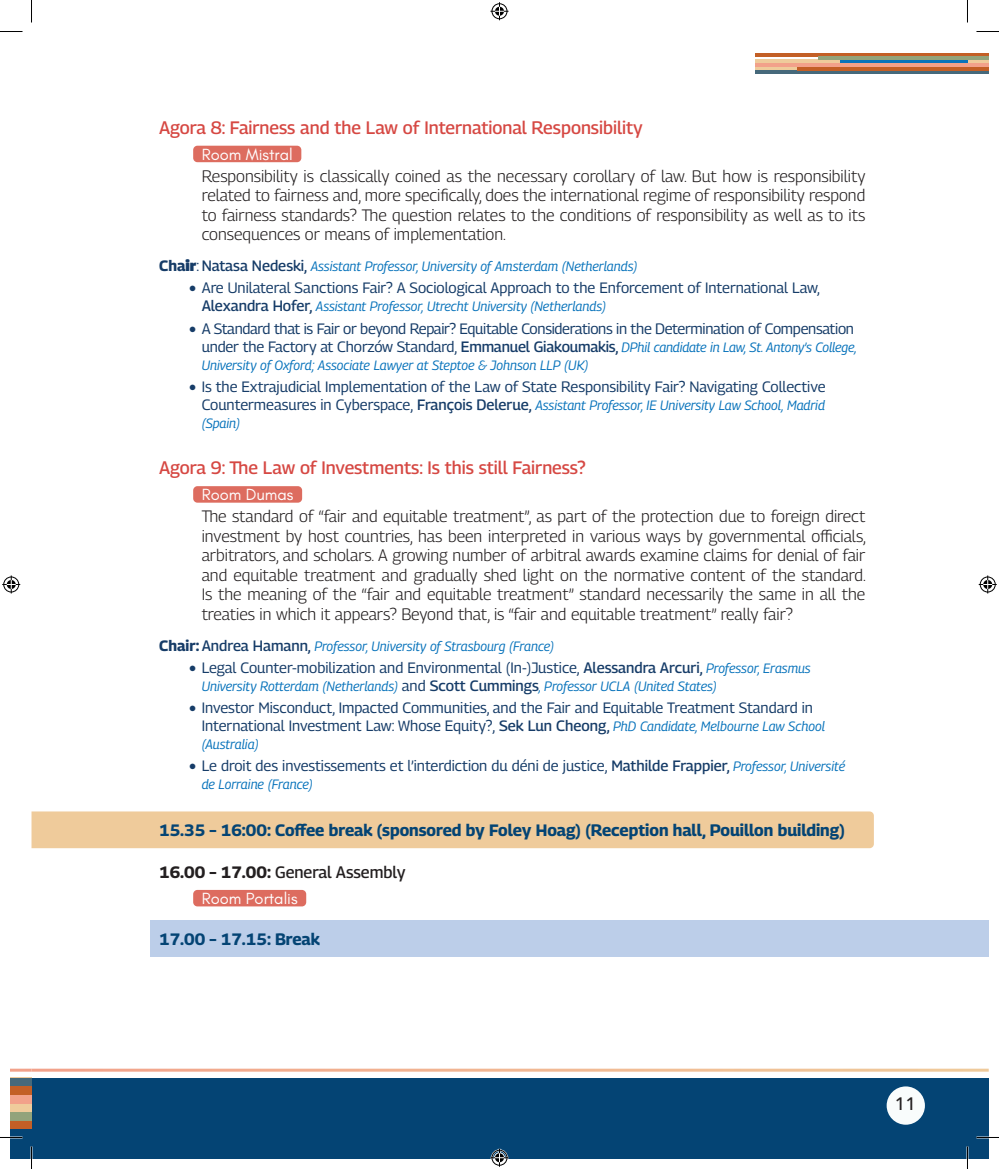
<style>
.page{position:relative;width:999px;height:1169px;background:#fff}
.page>*{position:absolute;margin:0;border:0;box-sizing:border-box;transform-origin:0 0}
.AGORA{font:500 18px "Georama";color:#d64843}
.t1{font:500 18px "Avenir Next";color:#231f20}
.description{font:300 16.5px/19.5px "Georama";color:#231f20;text-align:justify}
.Titre_2R{font:700 16.5px "Georama";color:#044474}
.ROOM{font:16.5px "Glacial Indifference";color:#fff}
.HOUR1{font:500 16.5px "Georama";color:#231f20}
.Titre_2R2{font:700 16.5px "Georama";color:#044474}
.t2{font:15px/18px "Georama";color:#163c68}
.t3{font:15px "Georama";letter-spacing:-.02em;color:#163c68}
.Chair1{font:italic 13.5px/18px "Georama";color:#0873bb}
.s1{font-weight:700;font-style:normal;font-size:15px;color:#163c68}
.s2{font-weight:900;font-style:normal;font-size:15px;color:#163c68}
.s3{font-style:normal;font-size:15px;color:#163c68}
.s4{font-weight:500;font-style:normal;font-size:15px;color:#163c68}
.s5{font-weight:500}
.s6{font-style:italic;font-size:13.5px;color:#0873bb}
.s7{font-weight:700}
</style>
<div class="page">
<div style="left:10px;top:1077px;width:22px;height:81px;background:#044474"></div>
<div style="left:32px;top:1077px;width:956px;height:81px;background:#044474"></div>
<div style="left:886px;top:1086px;width:38px;height:38px;background:#f9fcfc;border-radius:50%"></div>
<div style="left:10px;top:1120px;width:21px;height:9px;background:#c35f26"></div>
<div style="left:10px;top:1077px;width:21px;height:35px;background:#efcb9b"></div>
<div style="left:10px;top:1111px;width:21px;height:9px;background:#92a37b"></div>
<div style="left:10px;top:1077px;width:21px;height:9px;background:#46697b"></div>
<div style="left:10px;top:1086px;width:21px;height:8px;background:#c35f26"></div>
<div style="left:10px;top:1094px;width:21px;height:9px;background:#f2a18a"></div>
<hr style="left:754px;top:53px;width:234px;height:3px;background:#c35f26">
<div style="left:754px;top:60px;width:234px;height:14px;background:#efcb9b"></div>
<hr style="left:818px;top:56px;width:170px;height:4px;background:#92a37b">
<svg style="left:754px;top:70px;width:234px;height:4px"></svg>
<hr style="left:840px;top:60px;width:128px;height:3px;background:#0873bb">
<hr style="left:797px;top:67px;width:191px;height:3px;background:#c35f26">
<hr style="left:754px;top:63px;width:234px;height:4px;background:#f2a18a">
<div style="left:193px;top:146px;width:108px;height:16px;background:#dd6c5f;border-radius:4px"></div>
<div style="left:193px;top:486px;width:109px;height:16px;background:#dd6c5f;border-radius:4px"></div>
<div style="left:32px;top:811px;width:841px;height:37px;background:#efcb9b"></div>
<div style="left:193px;top:890px;width:113px;height:16px;background:#dd6c5f;border-radius:4px"></div>
<div style="left:151px;top:920px;width:837px;height:36px;background:#bccee9"></div>
<hr style="left:0;top:1136px;width:22px;height:2px;background:#fff">
<hr style="left:976px;top:1136px;width:22px;height:2px;background:#fff">
<hr style="left:966px;top:1146px;width:2px;height:23px;background:#fff">
<svg style="left:0;top:31px;width:22px;height:1px"></svg>
<svg style="left:976px;top:31px;width:22px;height:1px"></svg>
<svg style="left:0;top:1137px;width:22px;height:1px"></svg>
<svg style="left:976px;top:1137px;width:22px;height:1px"></svg>
<svg style="left:31px;top:0;width:1px;height:23px"></svg>
<svg style="left:31px;top:1146px;width:1px;height:23px"></svg>
<svg style="left:967px;top:0;width:1px;height:23px"></svg>
<svg style="left:967px;top:1146px;width:1px;height:23px"></svg>
<svg style="left:490px;top:2px;width:18px;height:18px"></svg>
<svg style="left:490px;top:1148px;width:18px;height:18px"></svg>
<svg style="left:2px;top:575px;width:18px;height:18px"></svg>
<svg style="left:978px;top:575px;width:18px;height:18px"></svg>
<p class="AGORA" style="left:159px;top:115px;width:485px">Agora 8: Fairness and the Law of International Responsibility</p>
<p class="ROOM" style="left:202px;top:145px;width:93px">Room Mistral</p>
<p class="description" style="left:202px;top:166px;width:665px">Responsibility is classically coined as the necessary corollary of law. But how is responsibility related to fairness and, more specifically, does the international regime of responsibility respond to fairness standards? The question relates to the conditions of responsibility as well as to its consequences or means of implementation.</p>
<p class="Chair1" style="left:159px;top:257px;width:480px"><span class="s1">Cha</span><span class="s2">ir</span><span class="s3">:</span> <span class="s4">Natasa Nedeski,</span> Assistant Professor, University of Amsterdam (Netherlands)</p>
<p class="t2" style="left:189px;top:279px;width:632px">● Are Unilateral Sanctions Fair? A Sociological Approach to the Enforcement of International Law,</p>
<p class="Chair1" style="left:202px;top:297px;width:406px"><span class="s4">Alexandra Hofer,</span> Assistant Professor, Utrecht University (Netherlands)</p>
<p class="t3" style="left:189px;top:317px;width:666px">● A Standard that is Fair or beyond Repair? Equitable Considerations in the Determination of Compensation</p>
<p class="Chair1" style="left:202px;top:338px;width:656px"><span class="s3">under the Factory at Chorzów Standard,</span> <span class="s4">Emmanuel Giakoumakis,</span> DPhil candidate in Law, St. Antony’s College,<br>University of Oxford; Associate Lawyer at Steptoe &amp; Johnson LLP (UK)</p>
<p class="t2" style="left:189px;top:377px;width:638px">● Is the Extrajudicial Implementation of the Law of State Responsibility Fair? Navigating Collective</p>
<p class="Chair1" style="left:202px;top:396px;width:624px"><span class="s3">Countermeasures in Cyberspace,</span> <span class="s4">François Delerue,</span> Assistant Professor, IE University Law School, Madrid (Spain)</p>
<p class="AGORA" style="left:159px;top:455px;width:428px">Agora 9: The Law of Investments: Is this still Fairness?</p>
<p class="ROOM" style="left:202px;top:485px;width:93px">Room Dumas</p>
<p class="description" style="left:202px;top:506px;width:666px">The standard of “fair and equitable treatment”, as part of the protection due to foreign direct investment by host countries, has been interpreted in various ways by governmental officials, arbitrators, and scholars. A growing number of arbitral awards examine claims for denial of fair and equitable treatment and gradually shed light on the normative content of the standard.<br>Is the meaning of the “fair and equitable treatment” standard necessarily the same in all the treaties in which it appears? Beyond that, is “fair and equitable treatment” really fair?</p>
<p class="Chair1" style="left:159px;top:636px;width:396px"><span class="s1">Chair:</span> <span class="s4">Andrea Hamann,</span> Professor, University of Strasbourg (France)</p>
<p class="t2" style="left:189px;top:658px;width:623px">● Legal Counter-mobilization and Environmental (In-)Justice, <span class="s5">Alessandra Arcuri,</span> <span class="s6">Professor, Erasmus</span></p>
<p class="Chair1" style="left:202px;top:677px;width:517px">University Rotterdam (Netherlands) <span class="s3">and</span> <span class="s4">Scott Cummings</span>, Professor UCLA (United States)</p>
<p class="t2" style="left:202px;top:698px;width:625px;text-indent:-13px">● Investor Misconduct, Impacted Communities, and the Fair and Equitable Treatment Standard in<br>International Investment Law: Whose Equity?, <span class="s5">Sek Lun Cheong,</span> <span class="s6">PhD Candidate, Melbourne Law School</span></p>
<p class="Chair1" style="left:202px;top:735px;width:58px">(Australia)</p>
<p class="t2" style="left:189px;top:756px;width:657px">● Le droit des investissements et l’interdiction du déni de justice, <span class="s5">Mathilde Frappier,</span> <span class="s6">Professor, Université</span></p>
<p class="Chair1" style="left:202px;top:775px;width:113px">de Lorraine (France)</p>
<p class="Titre_2R" style="left:159px;top:818px;width:687px">15.35 – 16:00: Coffee break (sponsored by Foley Hoag) (Reception hall, Pouillon building)</p>
<p class="HOUR1" style="left:159px;top:860px;width:248px"><span class="s7">16.00 – 17.00:</span> General Assembly</p>
<p class="ROOM" style="left:202px;top:889px;width:97px">Room Portalis</p>
<p class="Titre_2R2" style="left:159px;top:926px;width:162px">17.00 – 17.15: Break</p>
<p class="t1" style="left:894px;top:1088px;width:23px">11</p>
</div>
